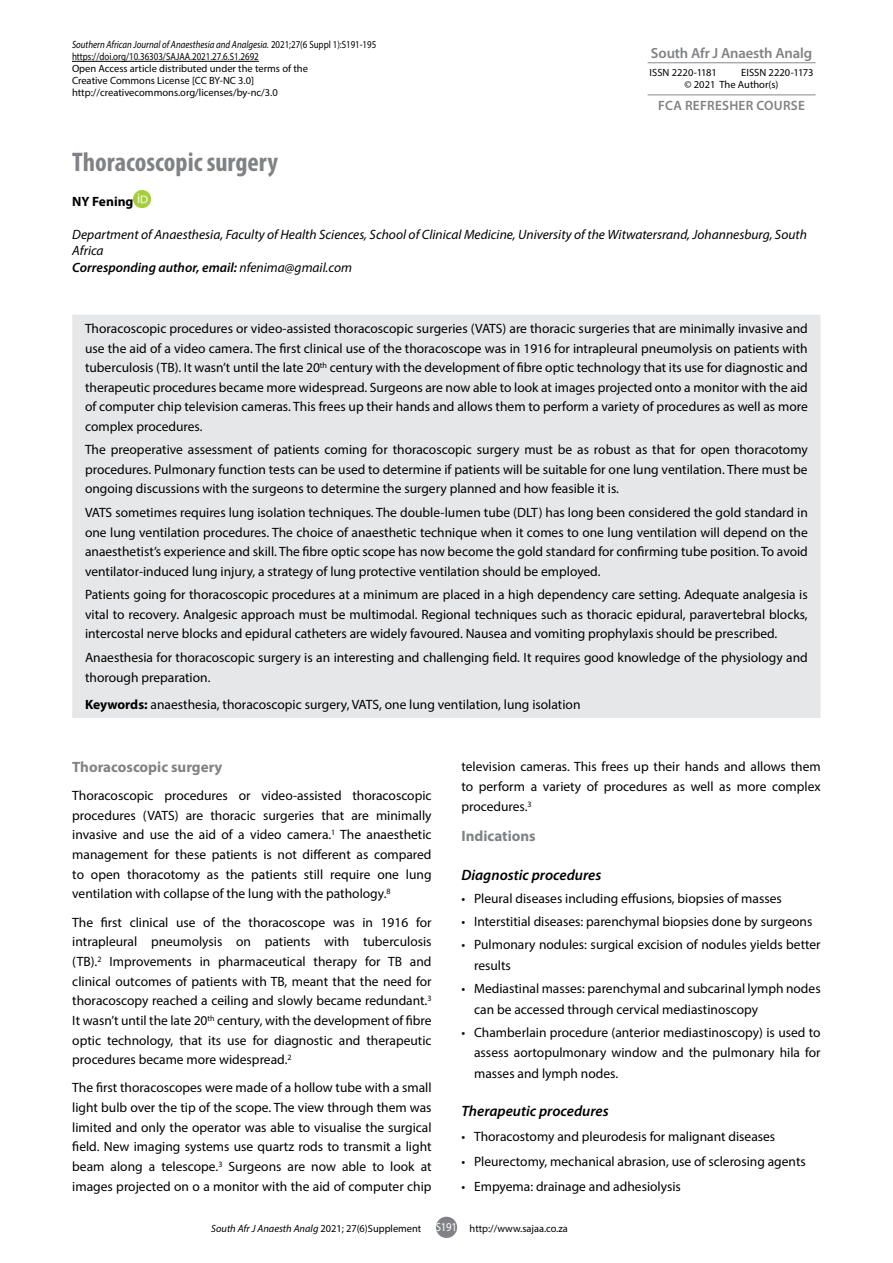
<style>
.page{position:relative;width:893px;height:1263px;background:#fff}
.page>*{position:absolute;margin:0;border:0;box-sizing:border-box;transform-origin:0 0}
.t1{font:700 condensed 27px "Myriad Pro";color:#808285}
.t2{font:italic 600 15px "Myriad Pro";color:#000}
.t3{font:700 15px "Myriad Pro";color:#808285}
.t4{font:600 14.7px "Myriad Pro";letter-spacing:-.01em;color:#808285}
.t5{font:13.5px/19.6px "Myriad Pro";color:#000;text-align:justify}
.t6{font:italic 13.5px/16.5px "Myriad Pro";color:#000}
.t7{font:600 13.5px "Myriad Pro";letter-spacing:.02em;color:#808285}
.t8{font:700 13.5px "Myriad Pro";color:#000}
.t9{font:10.5px/12px "Myriad Pro";color:#000;scale:.85 1}
.t10{font:10.5px/12px "Myriad Pro";color:#000}
.s1{font-style:italic}
.s2{font-weight:600}
.s3{font-weight:700}
.s4{font-size:12px;color:#fff}
</style>
<div class="page">
<div style="left:436px;top:1217px;width:21px;height:21px;background:#808285;border-radius:50%"></div>
<hr style="left:72px;top:61px;width:187px;height:1px;background:#000">
<hr style="left:648px;top:62px;width:168px;height:1px;background:#939598">
<hr style="left:648px;top:94px;width:168px;height:1px;background:#939598">
<div style="left:72px;top:315px;width:748px;height:403px;background:#e6e7e8"></div>
<img style="left:134px;top:190px;width:16px;height:17px">
<p class="t9" style="left:72px;top:39px;width:360px"><span class="s1">Southern African Journal of Anaesthesia and Analgesia.</span> 2021;27(6 Suppl 1):S191-195 https://doi.org/10.36303/SAJAA.2021.27.6.S1.2692<br>Open Access article distributed under the terms of the<br>Creative Commons License [CC BY-NC 3.0] http://creativecommons.org/licenses/by-nc/3.0</p>
<p class="t4" style="left:651px;top:44px;width:163px">South Afr J Anaesth Analg</p>
<p class="t10" style="left:650px;top:66px;width:69px">ISSN 2220-1181</p>
<p class="t10" style="left:685px;top:66px;width:131px;text-indent:57px">EISSN 2220-1173 © 2021 The Author(s)</p>
<p class="t7" style="left:658px;top:97px;width:148px">FCA REFRESHER COURSE</p>
<h1 class="t1" style="left:72px;top:145px;width:207px">Thoracoscopic surgery</h1>
<p class="t8" style="left:72px;top:192px;width:63px">NY Fening</p>
<p class="t6" style="left:72px;top:226px;width:736px">Department of Anaesthesia, Faculty of Health Sciences, School of Clinical Medicine, University of the Witwatersrand, Johannesburg, South<br>Africa<br><span class="s2">Corresponding author, email:</span> nfenima@gmail.com</p>
<p class="t5" style="left:85px;top:319px;width:724px">Thoracoscopic procedures or video-assisted thoracoscopic surgeries (VATS) are thoracic surgeries that are minimally invasive and use the aid of a video camera. The first clinical use of the thoracoscope was in 1916 for intrapleural pneumolysis on patients with tuberculosis (TB). It wasn’t until the late 20<sup>th</sup> century with the development of fibre optic technology that its use for diagnostic and therapeutic procedures became more widespread. Surgeons are now able to look at images projected onto a monitor with the aid of computer chip television cameras. This frees up their hands and allows them to perform a variety of procedures as well as more complex procedures.</p>
<p class="t5" style="left:85px;top:440px;width:724px">The preoperative assessment of patients coming for thoracoscopic surgery must be as robust as that for open thoracotomy procedures. Pulmonary function tests can be used to determine if patients will be suitable for one lung ventilation. There must be ongoing discussions with the surgeons to determine the surgery planned and how feasible it is.</p>
<p class="t5" style="left:85px;top:503px;width:724px">VATS sometimes requires lung isolation techniques. The double-lumen tube (DLT) has long been considered the gold standard in one lung ventilation procedures. The choice of anaesthetic technique when it comes to one lung ventilation will depend on the anaesthetist’s experience and skill. The fibre optic scope has now become the gold standard for confirming tube position. To avoid ventilator-induced lung injury, a strategy of lung protective ventilation should be employed.</p>
<p class="t5" style="left:85px;top:585px;width:724px">Patients going for thoracoscopic procedures at a minimum are placed in a high dependency care setting. Adequate analgesia is vital to recovery. Analgesic approach must be multimodal. Regional techniques such as thoracic epidural, paravertebral blocks, intercostal nerve blocks and epidural catheters are widely favoured. Nausea and vomiting prophylaxis should be prescribed.</p>
<p class="t5" style="left:85px;top:648px;width:724px">Anaesthesia for thoracoscopic surgery is an interesting and challenging field. It requires good knowledge of the physiology and thorough preparation.</p>
<p class="t5" style="left:85px;top:694px;width:497px"><span class="s3">Keywords:</span> anaesthesia, thoracoscopic surgery, VATS, one lung ventilation, lung isolation</p>
<p class="t3" style="left:72px;top:757px;width:152px">Thoracoscopic surgery</p>
<p class="t5" style="left:72px;top:785px;width:361px">Thoracoscopic procedures or video-assisted thoracoscopic procedures (VATS) are thoracic surgeries that are minimally invasive and use the aid of a video camera.<sup>1</sup> The anaesthetic management for these patients is not different as compared to open thoracotomy as the patients still require one lung ventilation with collapse of the lung with the pathology.<sup>8</sup></p>
<p class="t5" style="left:72px;top:912px;width:361px">The first clinical use of the thoracoscope was in 1916 for intrapleural pneumolysis on patients with tuberculosis (TB).<sup>2</sup> Improvements in pharmaceutical therapy for TB and clinical outcomes of patients with TB, meant that the need for thoracoscopy reached a ceiling and slowly became redundant.<sup>3<br></sup>It wasn’t until the late 20<sup>th</sup> century, with the development of fibre optic technology, that its use for diagnostic and therapeutic procedures became more widespread.<sup>2</sup></p>
<p class="t5" style="left:72px;top:1078px;width:361px">The first thoracoscopes were made of a hollow tube with a small light bulb over the tip of the scope. The view through them was limited and only the operator was able to visualise the surgical field. New imaging systems use quartz rods to transmit a light beam along a telescope.<sup>3</sup> Surgeons are now able to look at images projected on o a monitor with the aid of computer chip</p>
<p class="t5" style="left:461px;top:756px;width:361px;line-height:20.2px">television cameras. This frees up their hands and allows them to perform a variety of procedures as well as more complex procedures.<sup>3</sup></p>
<p class="t3" style="left:461px;top:826px;width:76px">Indications</p>
<p class="t2" style="left:461px;top:866px;width:141px">Diagnostic procedures</p>
<p class="t5" style="left:461px;top:889px;width:322px">• Pleural diseases including effusions, biopsies of masses</p>
<p class="t5" style="left:461px;top:912px;width:353px">• Interstitial diseases: parenchymal biopsies done by surgeons</p>
<p class="t5" style="left:474px;top:934px;width:348px;line-height:20.5px;text-indent:-13px">• Pulmonary nodules: surgical excision of nodules yields better results</p>
<p class="t5" style="left:474px;top:978px;width:348px;line-height:20.5px;text-indent:-13px">• Mediastinal masses: parenchymal and subcarinal lymph nodes can be accessed through cervical mediastinoscopy</p>
<p class="t5" style="left:474px;top:1021px;width:348px;line-height:20.5px;text-indent:-13px">• Chamberlain procedure (anterior mediastinoscopy) is used to assess aortopulmonary window and the pulmonary hila for masses and lymph nodes.</p>
<p class="t2" style="left:461px;top:1102px;width:149px">Therapeutic procedures</p>
<p class="t5" style="left:461px;top:1126px;width:315px">• Thoracostomy and pleurodesis for malignant diseases</p>
<p class="t5" style="left:461px;top:1151px;width:346px">• Pleurectomy, mechanical abrasion, use of sclerosing agents</p>
<p class="t5" style="left:461px;top:1176px;width:221px">• Empyema: drainage and adhesiolysis</p>
<p class="t10" style="left:211px;top:1222px;width:358px"><span class="s1">South Afr J Anaesth Analg</span> 2021; 27(6)Supplement <span class="s4">S191</span> http://www.sajaa.co.za</p>
</div>
